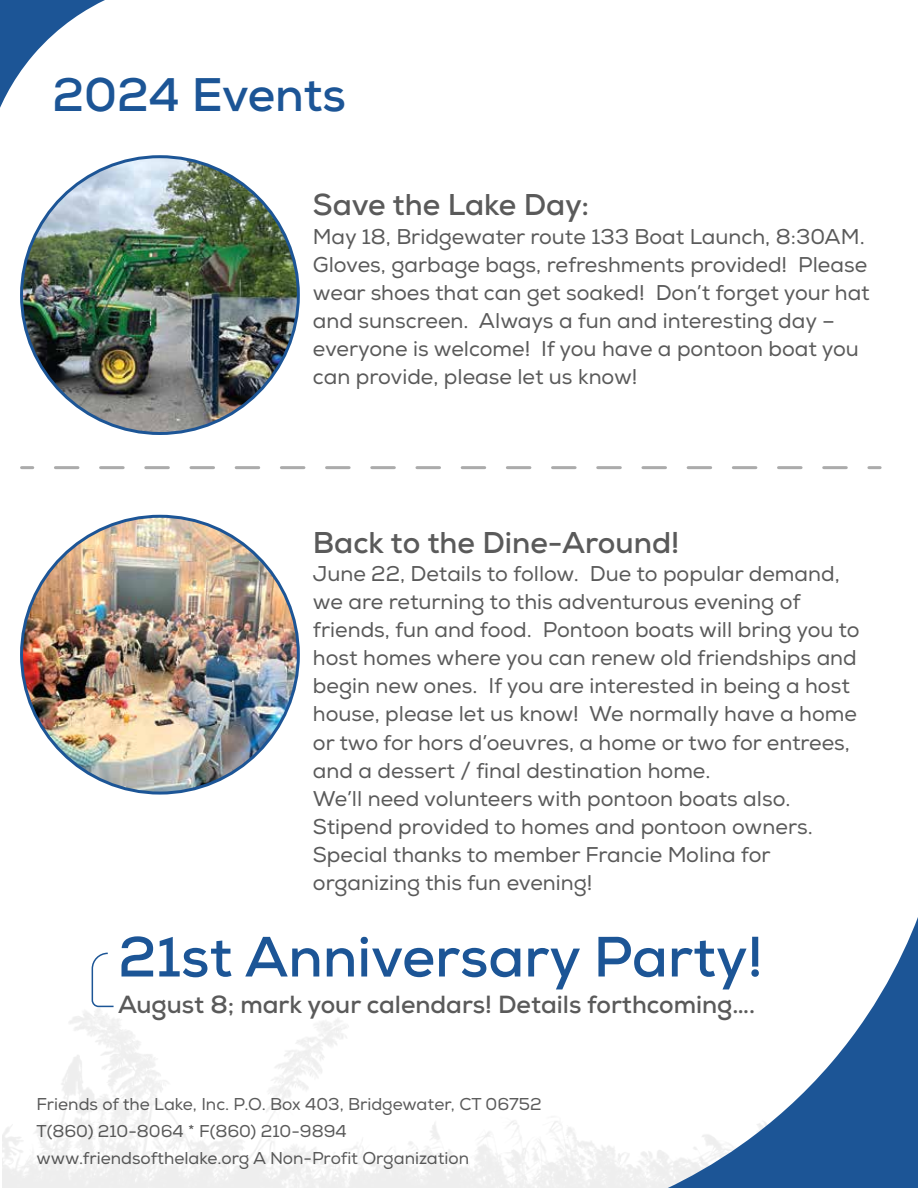
<style>
.page{position:relative;width:918px;height:1188px;background:#fff}
.page>*{position:absolute;margin:0;border:0;box-sizing:border-box;transform-origin:0 0}
.t1{font:700 56.7px "Nexa";color:#1c5596}
.t2{font:700 46.95px "Nexa";color:#1c5596}
.t3{font:700 30px "Nexa";color:#5a5a5a}
.t4{font:700 24.75px "Nexa";color:#5a5a5a}
.t5{font:21.3px/28px "Nexa";color:#5a5a5a}
.t6{font:17.1px/27px "Nexa";color:#5a5a5a}
</style>
<div class="page">
<svg style="left:668px;top:917px;width:250px;height:271px"></svg>
<svg style="left:0;top:0;width:105px;height:108px"></svg>
<svg style="left:22px;top:466px;width:11px;height:3px"></svg>
<svg style="left:55px;top:466px;width:793px;height:3px"></svg>
<svg style="left:869px;top:466px;width:11px;height:3px"></svg>
<img style="left:22px;top:157px;width:276px;height:276px;border-radius:138px">
<img style="left:22px;top:516px;width:276px;height:277px;border-radius:138px">
<svg style="left:91px;top:952px;width:23px;height:56px"></svg>
<h2 class="t2" style="left:52px;top:65px;width:295px">2024 Events</h2>
<h3 class="t3" style="left:313px;top:186px;width:278px">Save the Lake Day:</h3>
<p class="t5" style="left:313px;top:223px;width:558px">May 18, Bridgewater route 133 Boat Launch, 8:30AM.<br>Gloves, garbage bags, refreshments provided! Please wear shoes that can get soaked! Don’t forget your hat and sunscreen. Always a fun and interesting day – everyone is welcome! If you have a pontoon boat you can provide, please let us know!</p>
<h3 class="t3" style="left:313px;top:523px;width:368px">Back to the Dine-Around!</h3>
<p class="t5" style="left:313px;top:560px;width:548px">June 22, Details to follow. Due to popular demand, we are returning to this adventurous evening of friends, fun and food. Pontoon boats will bring you to host homes where you can renew old friendships and begin new ones. If you are interested in being a host house, please let us know! We normally have a home or two for hors d’oeuvres, a home or two for entrees, and a dessert / final destination home.<br>We’ll need volunteers with pontoon boats also.<br>Stipend provided to homes and pontoon owners.<br>Special thanks to member Francie Molina for organizing this fun evening!</p>
<h1 class="t1" style="left:118px;top:920px;width:646px">21st Anniversary Party!</h1>
<p class="t4" style="left:118px;top:988px;width:639px">August 8; mark your calendars! Details forthcoming….</p>
<p class="t6" style="left:37px;top:1091px;width:507px">Friends of the Lake, Inc. P.O. Box 403, Bridgewater, CT 06752<br>T(860) 210-8064 * F(860) 210-9894 www.friendsofthelake.org A Non-Profit Organization</p>
</div>
